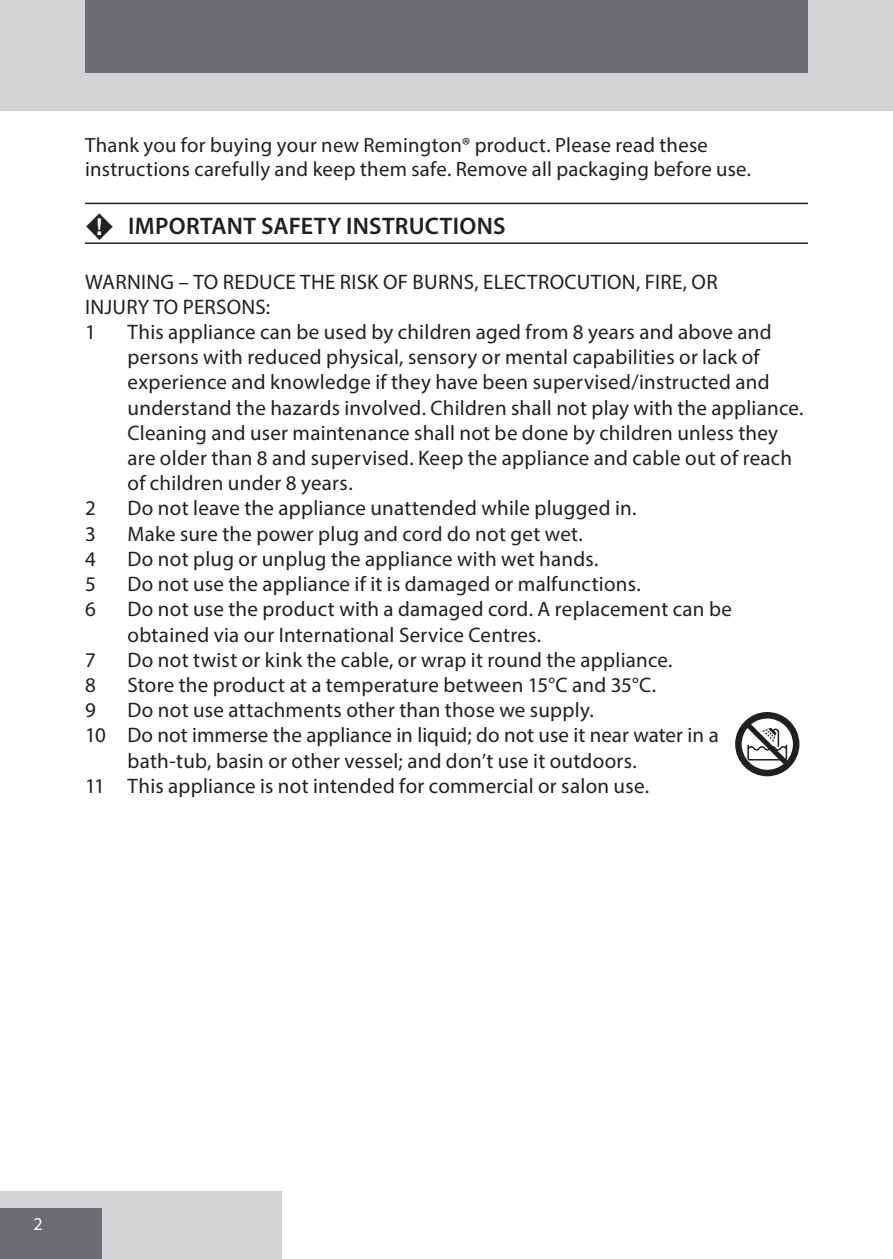
<style>
.page{position:relative;width:893px;height:1259px;background:#fff}
.page>*{position:absolute;margin:0;border:0;box-sizing:border-box;transform-origin:0 0}
.heading{font:600 24px "Myriad Pro";letter-spacing:.01em;color:#231f20}
.default_numbers{font:21px/25.2px "Myriad Pro";letter-spacing:.01em;color:#231f20}
.default{font:20.7px/24px "Myriad Pro";letter-spacing:.015em;color:#231f20}
.default-2{font:18px "Myriad Pro";color:#fff}
.s1{font-family:"Myriad Points";font-weight:400}
</style>
<div class="page">
<div style="left:0;top:0;width:893px;height:111px;background:#d1d2d4"></div>
<div style="left:0;top:1191px;width:282px;height:68px;background:#d1d2d4"></div>
<div style="left:0;top:1208px;width:102px;height:51px;background:#6c6d70"></div>
<div style="left:85px;top:0;width:723px;height:73px;background:#6c6d70"></div>
<hr style="left:85px;top:203px;width:723px;height:1px;background:#231f20">
<hr style="left:85px;top:242px;width:723px;height:2px;background:#231f20">
<svg style="left:735px;top:712px;width:64px;height:64px"></svg>
<p class="default" style="left:85px;top:132px;width:667px">Thank you for buying your new Remington® product. Please read these instructions carefully and keep them safe. Remove all packaging before use.</p>
<p class="heading" style="left:85px;top:211px;width:422px"><span class="s1">F</span> IMPORTANT SAFETY INSTRUCTIONS</p>
<p class="default_numbers" style="left:85px;top:269px;width:634px">WARNING – TO REDUCE THE RISK OF BURNS, ELECTROCUTION, FIRE, OR</p>
<p class="default_numbers" style="left:85px;top:294px;width:187px">INJURY TO PERSONS:</p>
<p class="default_numbers" style="left:85px;top:319px;width:12px">1</p>
<p class="default_numbers" style="left:128px;top:319px;width:677px">This appliance can be used by children aged from 8 years and above and persons with reduced physical, sensory or mental capabilities or lack of experience and knowledge if they have been supervised/instructed and understand the hazards involved. Children shall not play with the appliance.<br>Cleaning and user maintenance shall not be done by children unless they are older than 8 and supervised. Keep the appliance and cable out of reach of children under 8 years.</p>
<p class="default_numbers" style="left:85px;top:495px;width:12px">2</p>
<p class="default_numbers" style="left:128px;top:495px;width:510px">Do not leave the appliance unattended while plugged in.</p>
<p class="default_numbers" style="left:85px;top:521px;width:12px">3</p>
<p class="default_numbers" style="left:128px;top:521px;width:457px">Make sure the power plug and cord do not get wet.</p>
<p class="default_numbers" style="left:85px;top:546px;width:12px">4</p>
<p class="default_numbers" style="left:128px;top:546px;width:472px">Do not plug or unplug the appliance with wet hands.</p>
<p class="default_numbers" style="left:85px;top:571px;width:12px">5</p>
<p class="default_numbers" style="left:128px;top:571px;width:515px">Do not use the appliance if it is damaged or malfunctions.</p>
<p class="default_numbers" style="left:85px;top:596px;width:12px">6</p>
<p class="default_numbers" style="left:128px;top:596px;width:606px">Do not use the product with a damaged cord. A replacement can be</p>
<p class="default_numbers" style="left:128px;top:621px;width:415px">obtained via our International Service Centres.</p>
<p class="default_numbers" style="left:85px;top:647px;width:12px">7</p>
<p class="default_numbers" style="left:128px;top:647px;width:547px">Do not twist or kink the cable, or wrap it round the appliance.</p>
<p class="default_numbers" style="left:85px;top:672px;width:12px">8</p>
<p class="default_numbers" style="left:128px;top:672px;width:530px">Store the product at a temperature between 15°C and 35°C.</p>
<p class="default_numbers" style="left:85px;top:697px;width:12px">9</p>
<p class="default_numbers" style="left:128px;top:697px;width:468px">Do not use attachments other than those we supply.</p>
<p class="default_numbers" style="left:128px;top:722px;width:593px;text-indent:-43px">10 Do not immerse the appliance in liquid; do not use it near water in a bath-tub, basin or other vessel; and don’t use it outdoors.</p>
<p class="default_numbers" style="left:85px;top:773px;width:566px">11 This appliance is not intended for commercial or salon use.</p>
<p class="default-2" style="left:34px;top:1212px;width:11px">2</p>
</div>
